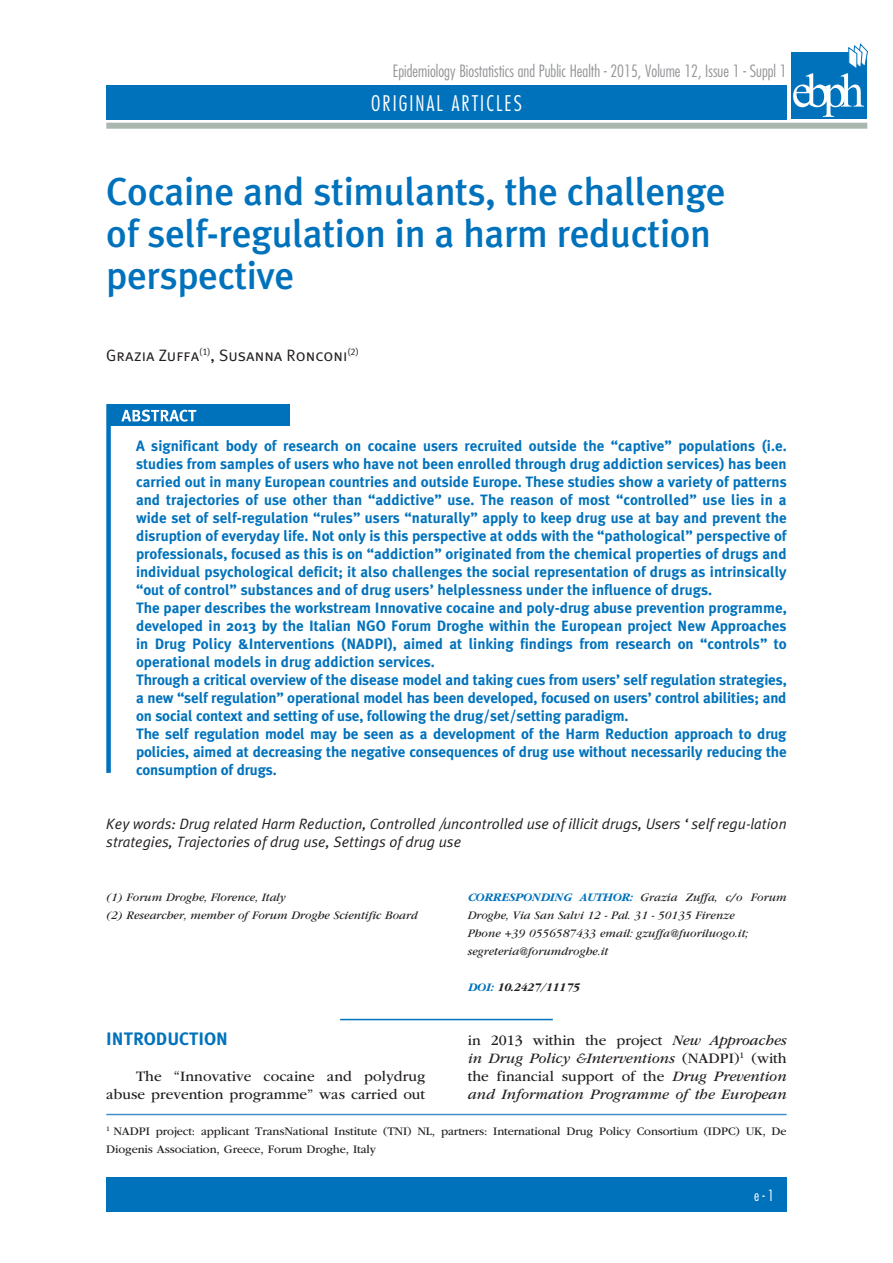
<style>
.page{position:relative;width:893px;height:1263px;background:#fff}
.page>*{position:absolute;margin:0;border:0;box-sizing:border-box;transform-origin:0 0}
.Titoli1{font:500 39px/42px "Meta Plus";letter-spacing:-.01em;color:#0072bc}
.t1{font:300 condensed 21px "Futura Std";letter-spacing:.1em;color:#fff}
.Titoli_Sezioni{font:700 18px "Meta Plus";color:#0072bc}
.t2{font:300 condensed 16.5px "Futura Std";color:#939598}
.Autori{font:16.5px "Meta Plus Normal Caps";color:#231f20}
.Abstract{font:700 15px/18px "Meta Plus";letter-spacing:-.005em;color:#0072bc;text-align:justify}
.Testo_Articolo_Garam{font:italic 15px/18px "ITC Garamond Std";color:#231f20;text-align:justify}
.Testo_Articolo_Garam-2{font:italic 15px/18px "Meta Plus Normal";color:#231f20}
.Testo_Articolo_Garam-3{font:15px/18px "ITC Garamond Std";color:#231f20;text-align:right}
.t3{font:300 condensed 15px "Futura Std";color:#fff}
.Note_Garamond_Italic{font:italic 12px/18px "Garamond";color:#231f20}
.Note_Garamond_Italic-2{font:12px/18px "ITC Garamond Std";letter-spacing:-.01em;color:#231f20}
.Note_Garamond_Italic-3{font:italic 700 12px "Garamond";color:#231f20}
.s1{font-weight:700;color:#0072bc}
.s2{color:#0072bc}
.s3{font-style:normal}
</style>
<div class="page">
<div style="left:106px;top:85px;width:681px;height:34px;background:#0072bc"></div>
<div style="left:106px;top:1178px;width:681px;height:34px;background:#0072bc"></div>
<div style="left:106px;top:123px;width:761px;height:6px;background:#a9b7ae"></div>
<div style="left:791px;top:52px;width:76px;height:67px;background:#0072bc"></div>
<svg style="left:793px;top:43px;width:75px;height:74px"></svg>
<div style="left:109px;top:404px;width:181px;height:21px;background:#0072bc"></div>
<svg style="left:121px;top:410px;width:76px;height:12px"></svg>
<div style="left:106px;top:404px;width:5px;height:369px;background:#0072bc"></div>
<hr style="left:340px;top:1019px;width:213px;height:1px;background:#0072bc">
<hr style="left:106px;top:1114px;width:681px;height:1px;background:#448dcb">
<p class="t2" style="left:393px;top:62px;width:395px">Epidemiology Biostatistics and Public Health - 2015, Volume 12, Issue 1 - Suppl 1</p>
<h2 class="t1" style="left:371px;top:91px;width:152px">ORIGINAL ARTICLES</h2>
<p class="Titoli1" style="left:106px;top:170px;width:621px">Cocaine and stimulants, the challenge of self-regulation in a harm reduction perspective</p>
<p class="Autori" style="left:106px;top:345px;width:254px">Grazia Zuffa<sup>(1)</sup>, Susanna Ronconi<sup>(2)</sup></p>
<p class="Abstract" style="left:136px;top:436px;width:652px">A significant body of research on cocaine users recruited outside the “captive” populations (i.e. studies from samples of users who have not been enrolled through drug addiction services) has been carried out in many European countries and outside Europe. These studies show a variety of patterns and trajectories of use other than “addictive” use. The reason of most “controlled” use lies in a wide set of self-regulation “rules” users “naturally” apply to keep drug use at bay and prevent the disruption of everyday life. Not only is this perspective at odds with the “pathological” perspective of professionals, focused as this is on “addiction” originated from the chemical properties of drugs and individual psychological deficit; it also challenges the social representation of drugs as intrinsically “out of control” substances and of drug users’ helplessness under the influence of drugs.</p>
<p class="Abstract" style="left:136px;top:598px;width:652px">The paper describes the workstream Innovative cocaine and poly-drug abuse prevention programme, developed in 2013 by the Italian NGO Forum Droghe within the European project New Approaches in Drug Policy &amp;Interventions (NADPI), aimed at linking findings from research on “controls” to operational models in drug addiction services.</p>
<p class="Abstract" style="left:136px;top:670px;width:652px">Through a critical overview of the disease model and taking cues from users’ self regulation strategies, a new “self regulation” operational model has been developed, focused on users’ control abilities; and on social context and setting of use, following the drug/set/setting paradigm.</p>
<p class="Abstract" style="left:136px;top:724px;width:652px">The self regulation model may be seen as a development of the Harm Reduction approach to drug policies, aimed at decreasing the negative consequences of drug use without necessarily reducing the consumption of drugs.</p>
<p class="Testo_Articolo_Garam-2" style="left:106px;top:814px;width:682px">Key words: Drug related Harm Reduction, Controlled /uncontrolled use of illicit drugs, Users ‘ self regu-lation strategies, Trajectories of drug use, Settings of drug use</p>
<p class="Note_Garamond_Italic" style="left:106px;top:888px;width:181px">(1) Forum Droghe, Florence, Italy</p>
<p class="Note_Garamond_Italic" style="left:106px;top:906px;width:313px">(2) Researcher, member of Forum Droghe Scientific Board</p>
<p class="Titoli_Sezioni" style="left:106px;top:1028px;width:123px">INTRODUCTION</p>
<p class="Testo_Articolo_Garam-3" style="left:106px;top:1067px;width:320px">The “Innovative cocaine and polydrug abuse prevention programme” was carried out</p>
<p class="Note_Garamond_Italic" style="left:468px;top:888px;width:320px"><span class="s1">CORRESPONDING AUTHOR:</span> Grazia Zuffa, c/o Forum<br>Droghe, Via San Salvi 12 - Pal. 31 - 50135 Firenze</p>
<p class="Note_Garamond_Italic" style="left:468px;top:924px;width:282px">Phone +39 0556587433 email: gzuffa@fuoriluogo.it;</p>
<p class="Note_Garamond_Italic" style="left:468px;top:942px;width:142px">segreteria@forumdroghe.it</p>
<p class="Note_Garamond_Italic-3" style="left:468px;top:980px;width:113px"><span class="s2">DOI:</span> 10.2427/11175</p>
<p class="Testo_Articolo_Garam" style="left:468px;top:1031px;width:320px"><span class="s3">in 2013 within the project</span> New Approaches in Drug Policy &amp;Interventions <span class="s3">(NADPI)</span><sup>1</sup> <span class="s3">(with the financial support of the</span> Drug Prevention and Information Programme of the European</p>
<p class="Note_Garamond_Italic-2" style="left:106px;top:1122px;width:682px"><sup>1</sup> NADPI project: applicant TransNational Institute (TNI) NL, partners: International Drug Policy Consortium (IDPC) UK, De<br>Diogenis Association, Greece, Forum Droghe, Italy</p>
<p class="t3" style="left:754px;top:1187px;width:21px">e-1</p>
</div>
